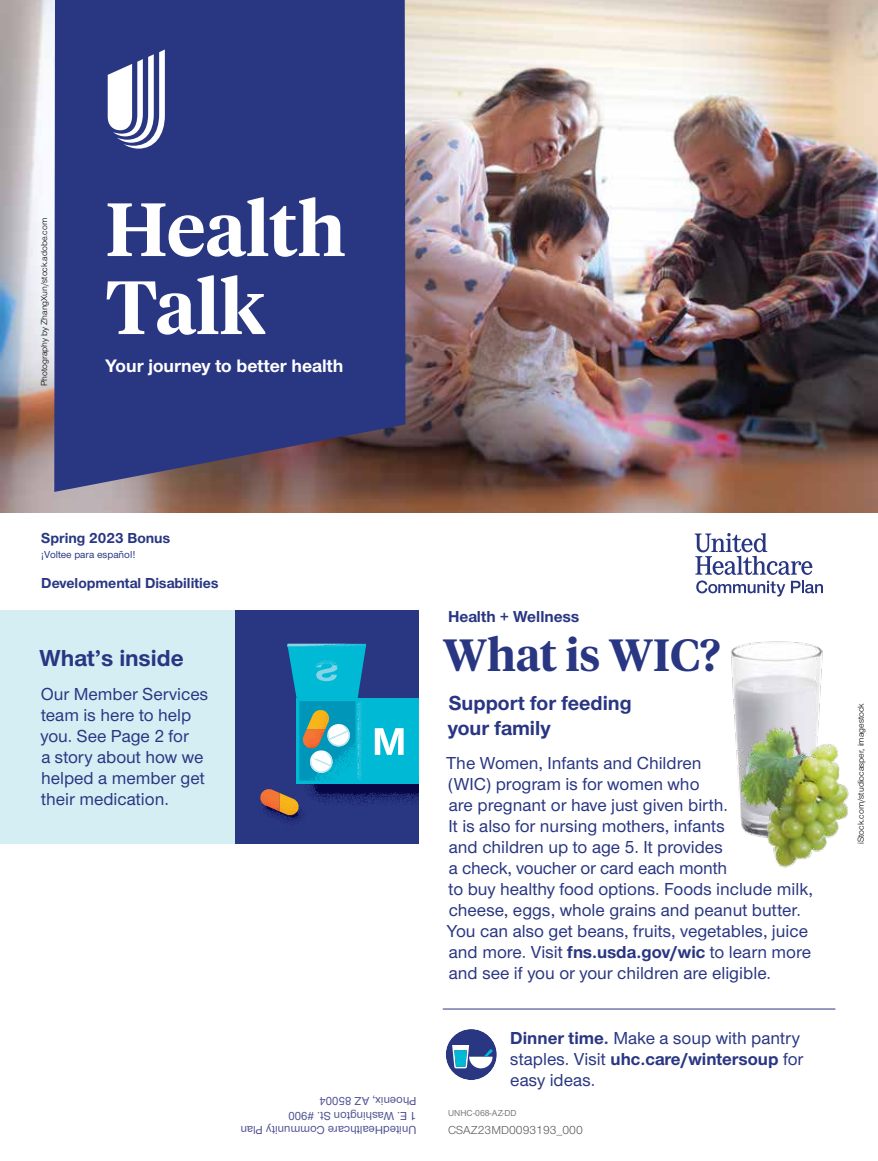
<style>
.page{position:relative;width:878px;height:1161px;background:#fff}
.page>*{position:absolute;margin:0;border:0;box-sizing:border-box;transform-origin:0 0}
.t1{font:600 75px/78px "UHC Serif Headline";color:#fff}
.Hed_serif_secondary{font:600 45px "UHC Serif Headline";color:#293682}
.Sidebar_head_AMC{font:700 24px "UHC Sans";color:#293682}
.Deck_AMC{font:700 21px/25.2px "UHC Sans";color:#293682}
.t2{font:700 18.75px "UHC Sans";color:#fff}
.Sans_no_indent_AMC{font:500 18px/21px "UHC Sans";color:#293682}
.CTA_new_AMC{font:500 18px/21px "UHC Sans";color:#293682}
.t3{font:700 16.5px "UHC Sans";color:#293682}
.t4{font:700 15px "UHC Sans";color:#293682}
.t5{font:500 12px "UHC Sans";color:#4e5292}
.t6{font:12px "UHC Sans";color:#58595b}
.t7{font:500 10.5px "UHC Sans";color:#293682}
.Legal_language_AMC{font:9px "UHC Sans";color:#000}
.t8{font:500 9px "UHC Sans";color:#797a7d}
.s1{font-weight:700}
</style>
<div class="page">
<div style="left:0;top:611px;width:418px;height:233px;background:#d5eef4"></div>
<img style="left:0;top:0;width:878px;height:513px">
<svg style="left:694px;top:533px;width:129px;height:64px"></svg>
<hr style="left:443px;top:1009px;width:392px;height:1px;background:#293682">
<div style="left:446px;top:1029px;width:51px;height:51px;background:#293682;border-radius:50%"></div>
<svg style="left:452px;top:1045px;width:40px;height:23px"></svg>
<img style="left:731px;top:641px;width:92px;height:179px">
<img style="left:741px;top:719px;width:108px;height:149px">
<div style="left:235px;top:611px;width:183px;height:233px;background:#293682"></div>
<svg style="left:260px;top:644px;width:158px;height:182px"></svg>
<svg style="left:54px;top:0;width:351px;height:492px;background:#2e387e"></svg>
<svg style="left:108px;top:50px;width:57px;height:99px"></svg>
<p class="Legal_language_AMC" style="left:38px;top:386px;width:170px;rotate:-90deg">Photography by ZhangXun/stock.adobe.com</p>
<p class="t1" style="left:106px;top:187px;width:241px">Health<br>Talk</p>
<p class="t2" style="left:106px;top:353px;width:239px">Your journey to better health</p>
<p class="t4" style="left:41px;top:528px;width:130px">Spring 2023 Bonus</p>
<p class="t7" style="left:41px;top:547px;width:96px">¡Voltee para español!</p>
<p class="t4" style="left:41px;top:573px;width:179px">Developmental Disabilities</p>
<p class="Sidebar_head_AMC" style="left:40px;top:641px;width:145px">What’s inside</p>
<p class="Sans_no_indent_AMC" style="left:41px;top:683px;width:169px">Our Member Services team is here to help you. See Page 2 for<br>a story about how we helped a member get their medication.</p>
<p class="t5" style="left:416px;top:1109px;width:98px;rotate:-180deg">Phoenix, AZ 85004</p>
<p class="t5" style="left:416px;top:1124px;width:130px;rotate:-180deg">1 E. Washington St. #900</p>
<p class="t5" style="left:416px;top:1138px;width:177px;rotate:-180deg">UnitedHealthcare Community Plan</p>
<p class="t3" style="left:448px;top:605px;width:133px">Health + Wellness</p>
<p class="Hed_serif_secondary" style="left:443px;top:624px;width:279px">What is WIC?</p>
<p class="Deck_AMC" style="left:448px;top:689px;width:185px">Support for feeding your family</p>
<p class="Sans_no_indent_AMC" style="left:446px;top:752px;width:368px">The Women, Infants and Children<br>(WIC) program is for women who<br>are pregnant or have just given birth.<br>It is also for nursing mothers, infants<br>and children up to age 5. It provides<br>a check, voucher or card each month<br>to buy healthy food options. Foods include milk, cheese, eggs, whole grains and peanut butter.<br>You can also get beans, fruits, vegetables, juice and more. Visit <span class="s1">fns.usda.gov/wic</span> to learn more and see if you or your children are eligible.</p>
<p class="CTA_new_AMC" style="left:510px;top:1027px;width:294px"><span class="s1">Dinner time.</span> Make a soup with pantry staples. Visit <span class="s1">uhc.care/wintersoup</span> for easy ideas.</p>
<p class="t8" style="left:448px;top:1107px;width:70px">UNHC-068-AZ-DD</p>
<p class="t6" style="left:448px;top:1122px;width:136px">CSAZ23MD0093193_000</p>
<p class="Legal_language_AMC" style="left:854px;top:844px;width:142px;rotate:-90deg">iStock.com/studiocasper, imagestock</p>
</div>
